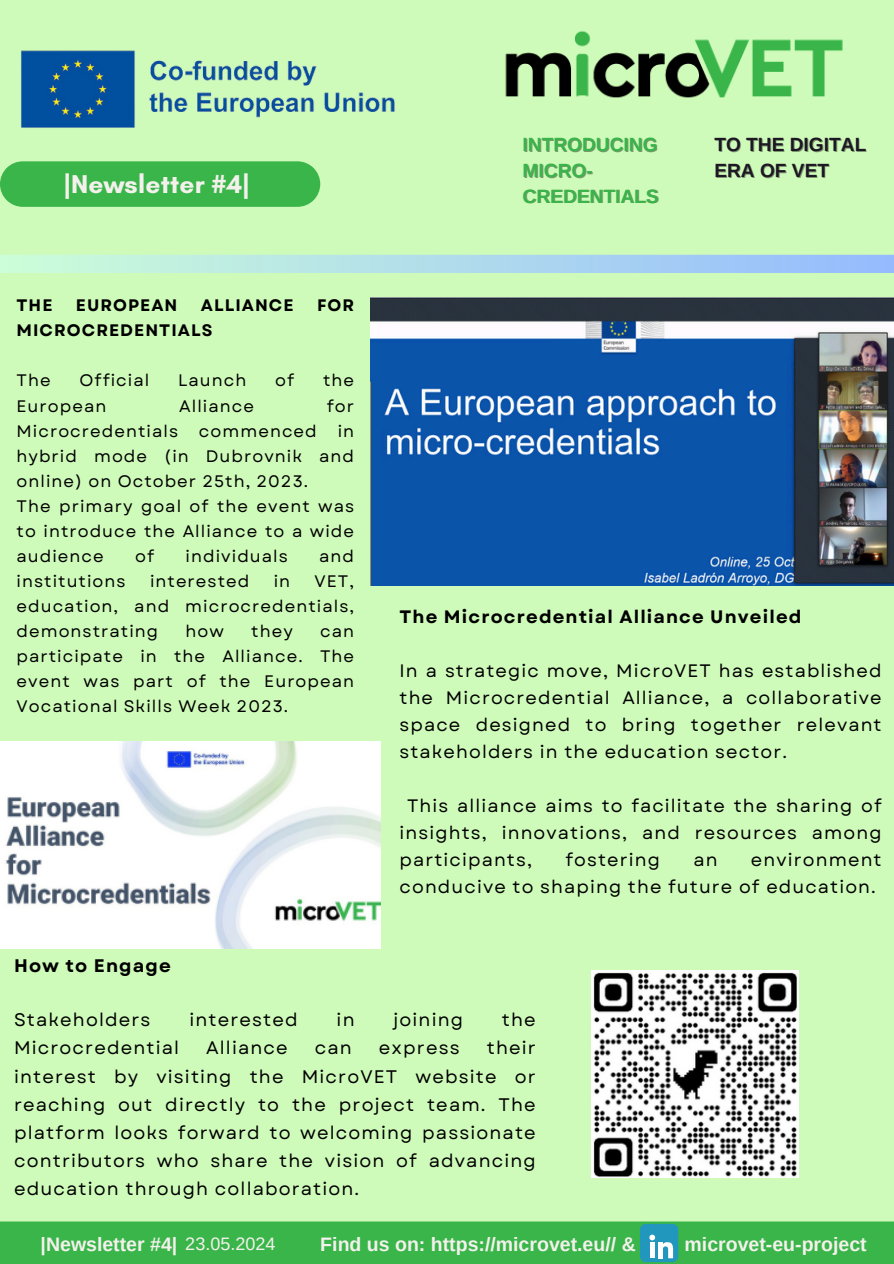
<style>
.page{position:relative;width:894px;height:1264px;background:#fff}
.page>*{position:absolute;margin:0;border:0;box-sizing:border-box;transform-origin:0 0}
.t1{font:700 26.25px "Glacial Indifference";letter-spacing:.01em;color:#f4f1ec}
.t2{font:700 19.5px "Arimo";color:#f4f1ec}
.t3{font:700 19.2px "Arimo";color:#39b54a}
.t4{font:700 19.2px/26px "Arimo";color:#1d1724}
.t5{font:18.15px/28.2px "Garet";letter-spacing:.06em;color:#000;text-align:justify}
.t6{font:700 18.15px "Garet";letter-spacing:.06em;color:#000}
.t7{font:18px/27px "Garet";letter-spacing:.065em;color:#000;text-align:justify}
.t8{font:700 18px "Garet";letter-spacing:.065em;color:#000}
.t9{font:16.65px/25px "Garet";letter-spacing:.065em;color:#000;text-align:justify}
.t10{font:700 16.65px "Garet";letter-spacing:.065em;color:#000}
.s1{font-weight:400;font-size:18px}
</style>
<div class="page">
<div style="left:0;top:0;width:893px;height:1263px;background:#cffbba"></div>
<img style="left:21px;top:50px;width:374px;height:78px">
<svg style="left:0;top:161px;width:320px;height:46px"></svg>
<svg style="left:0;top:255px;width:893px;height:18px"></svg>
<img style="left:505px;top:30px;width:338px;height:68px">
<div style="left:0;top:1221px;width:893px;height:42px;background:#39b54a"></div>
<div style="left:639px;top:1223px;width:39px;height:39px;background:#2197bd;border-radius:6px"></div>
<svg style="left:649px;top:1234px;width:6px;height:6px"></svg>
<div style="left:649px;top:1242px;width:5px;height:16px;background:#fff"></div>
<div style="left:657px;top:1242px;width:5px;height:16px;background:#fff"></div>
<svg style="left:662px;top:1242px;width:11px;height:16px"></svg>
<img style="left:370px;top:298px;width:523px;height:288px">
<img style="left:0;top:741px;width:380px;height:207px">
<img style="left:591px;top:970px;width:207px;height:207px">
<h1 class="t1" style="left:64px;top:168px;width:187px">|Newsletter #4|</h1>
<h4 class="t10" style="left:17px;top:293px;width:37px">THE</h4>
<h4 class="t10" style="left:76px;top:293px;width:103px">EUROPEAN</h4>
<h4 class="t10" style="left:201px;top:293px;width:94px">ALLIANCE</h4>
<h4 class="t10" style="left:317px;top:293px;width:39px">FOR</h4>
<h4 class="t10" style="left:17px;top:318px;width:197px">MICROCREDENTIALS</h4>
<p class="t9" style="left:17px;top:368px;width:36px">The</p>
<p class="t9" style="left:79px;top:368px;width:71px">Official</p>
<p class="t9" style="left:178px;top:368px;width:70px">Launch</p>
<p class="t9" style="left:275px;top:368px;width:20px">of</p>
<p class="t9" style="left:323px;top:368px;width:33px">the</p>
<p class="t9" style="left:17px;top:393px;width:91px">European</p>
<p class="t9" style="left:179px;top:393px;width:76px">Alliance</p>
<p class="t9" style="left:327px;top:393px;width:29px">for</p>
<p class="t9" style="left:17px;top:418px;width:163px">Microcredentials</p>
<p class="t9" style="left:199px;top:418px;width:119px">commenced</p>
<p class="t9" style="left:17px;top:418px;width:339px;text-indent:321px">in hybrid mode (in Dubrovnik and online) on October 25th, 2023.</p>
<h3 class="t9" style="left:17px;top:493px;width:339px">The primary goal of the event was to introduce the Alliance to a wide audience</h3>
<h3 class="t9" style="left:135px;top:543px;width:20px">of</h3>
<h3 class="t9" style="left:185px;top:543px;width:104px">individuals</h3>
<h3 class="t9" style="left:319px;top:543px;width:36px">and</h3>
<h3 class="t9" style="left:17px;top:568px;width:111px">institutions</h3>
<h3 class="t9" style="left:150px;top:568px;width:101px">interested</h3>
<h3 class="t9" style="left:274px;top:568px;width:18px">in</h3>
<h3 class="t9" style="left:17px;top:568px;width:339px;text-indent:298px">VET, education, and microcredentials, demonstrating</h3>
<h3 class="t9" style="left:185px;top:618px;width:40px">how</h3>
<h3 class="t9" style="left:251px;top:618px;width:43px">they</h3>
<h3 class="t9" style="left:17px;top:618px;width:339px;text-indent:303px">can participate in the Alliance. The event was part of the European Vocational Skills Week 2023.</h3>
<h4 class="t3" style="left:522px;top:133px;width:136px">INTRODUCING</h4>
<p class="t3" style="left:522px;top:159px;width:72px">MICRO-</p>
<h3 class="t3" style="left:522px;top:185px;width:137px">CREDENTIALS</h3>
<p class="t4" style="left:714px;top:131px;width:153px">TO THE DIGITAL<br>ERA OF VET</p>
<p class="t8" style="left:399px;top:603px;width:403px">The Microcredential Alliance Unveiled</p>
<h3 class="t7" style="left:399px;top:657px;width:483px">In a strategic move, MicroVET has established the Microcredential Alliance, a collaborative space designed to bring together relevant stakeholders in the education sector.</h3>
<h4 class="t7" style="left:399px;top:792px;width:483px;text-indent:8px">This alliance aims to facilitate the sharing of insights, innovations, and resources among participants,</h4>
<h4 class="t7" style="left:565px;top:846px;width:96px">fostering</h4>
<h4 class="t7" style="left:693px;top:846px;width:26px">an</h4>
<h4 class="t7" style="left:399px;top:846px;width:483px;text-indent:351px">environment conducive to shaping the future of education.</h4>
<p class="t6" style="left:14px;top:952px;width:158px">How to Engage</p>
<p class="t5" style="left:14px;top:1005px;width:138px">Stakeholders</p>
<p class="t5" style="left:189px;top:1005px;width:110px">interested</p>
<p class="t5" style="left:336px;top:1005px;width:19px">in</p>
<p class="t5" style="left:393px;top:1005px;width:71px">joining</p>
<p class="t5" style="left:502px;top:1005px;width:35px">the</p>
<p class="t5" style="left:14px;top:1034px;width:166px">Microcredential</p>
<p class="t5" style="left:206px;top:1034px;width:83px">Alliance</p>
<p class="t5" style="left:315px;top:1034px;width:38px">can</p>
<p class="t5" style="left:379px;top:1034px;width:82px">express</p>
<p class="t5" style="left:14px;top:1034px;width:523px;text-indent:472px">their interest by visiting the MicroVET website or reaching out directly to the project team. The platform looks forward to welcoming passionate contributors who share the vision of advancing education through collaboration.</p>
<h4 class="t2" style="left:41px;top:1233px;width:236px">|Newsletter #4| <span class="s1">23.05.2024</span></h4>
<h2 class="t2" style="left:320px;top:1233px;width:317px">Find us on: https://microvet.eu// &amp;</h2>
<h2 class="t2" style="left:684px;top:1233px;width:183px">microvet-eu-project</h2>
</div>
